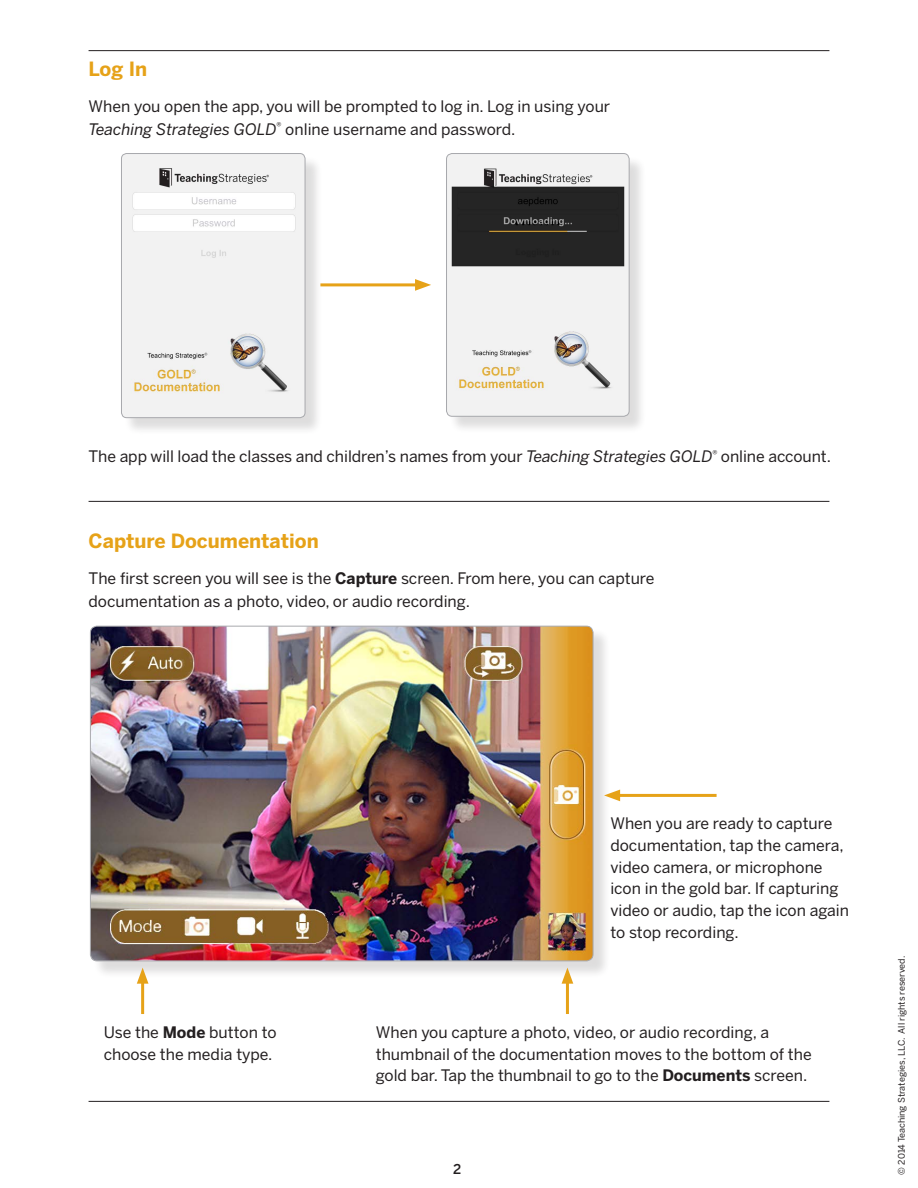
<style>
.page{position:relative;width:918px;height:1188px;background:#fff}
.page>*{position:absolute;margin:0;border:0;box-sizing:border-box;transform-origin:0 0}
.Benton_Bold-H2{font:700 19.5px "Benton Sans";color:#e6a218}
.Benton_Body{font:15.75px/22.5px "Benton Sans";color:#231f20}
.Benton_Instructions{font:15.75px/21.8px "Benton Sans";color:#231f20}
.t1{font:500 13.5px "Benton Sans";color:#231f20}
.t2{font:9px "Benton Sans";color:#231f20}
.s1{font-style:italic}
.s2{font-weight:700}
</style>
<div class="page">
<div style="left:448px;top:156px;width:199px;height:278px;background:#231f20;opacity:.15"></div>
<img style="left:447px;top:154px;width:182px;height:262px">
<div style="left:446px;top:153px;width:183px;height:263px;border:1px solid #a8a9ad;border-radius:6px"></div>
<div style="left:123px;top:156px;width:200px;height:279px;background:#231f20;opacity:.15"></div>
<img style="left:121px;top:154px;width:184px;height:264px">
<div style="left:121px;top:153px;width:184px;height:265px;border:1px solid #a8a9ad;border-radius:5px"></div>
<hr style="left:320px;top:283px;width:101px;height:3px;background:#e6a218">
<svg style="left:415px;top:279px;width:16px;height:12px"></svg>
<hr style="left:89px;top:50px;width:740px;height:1px;background:#231f20">
<hr style="left:89px;top:501px;width:740px;height:1px;background:#231f20">
<hr style="left:89px;top:1101px;width:740px;height:1px;background:#231f20">
<div style="left:92px;top:628px;width:519px;height:351px;background:#231f20;opacity:.15"></div>
<img style="left:90px;top:626px;width:503px;height:335px">
<hr style="left:614px;top:794px;width:103px;height:3px;background:#e6a218">
<svg style="left:604px;top:790px;width:16px;height:11px"></svg>
<hr style="left:141px;top:978px;width:3px;height:36px;background:#e6a218">
<svg style="left:137px;top:968px;width:12px;height:16px"></svg>
<hr style="left:566px;top:978px;width:3px;height:36px;background:#e6a218">
<svg style="left:562px;top:968px;width:11px;height:16px"></svg>
<p class="Benton_Bold-H2" style="left:89px;top:57px;width:60px">Log In</p>
<p class="Benton_Body" style="left:89px;top:95px;width:523px">When you open the app, you will be prompted to log in. Log in using your<br><span class="s1">Teaching Strategies GOLD</span><sup>®</sup> online username and password.</p>
<p class="Benton_Body" style="left:89px;top:445px;width:744px">The app will load the classes and children’s names from your <span class="s1">Teaching Strategies GOLD</span><sup>®</sup> online account.</p>
<p class="Benton_Bold-H2" style="left:89px;top:530px;width:232px">Capture Documentation</p>
<p class="Benton_Body" style="left:89px;top:567px;width:567px">The first screen you will see is the <span class="s2">Capture</span> screen. From here, you can capture documentation as a photo, video, or audio recording.</p>
<p class="Benton_Body" style="left:104px;top:1021px;width:175px">Use the <span class="s2">Mode</span> button to choose the media type.</p>
<p class="Benton_Instructions" style="left:610px;top:812px;width:240px">When you are ready to capture documentation, tap the camera, video camera, or microphone icon in the gold bar. If capturing video or audio, tap the icon again to stop recording.</p>
<p class="Benton_Instructions" style="left:376px;top:1021px;width:438px">When you capture a photo, video, or audio recording, a thumbnail of the documentation moves to the bottom of the gold bar. Tap the thumbnail to go to the <span class="s2">Documents</span> screen.</p>
<p class="t1" style="left:453px;top:1161px;width:10px">2</p>
<p class="t2" style="left:896px;top:1174px;width:220px;rotate:-90deg">© 2014 Teaching Strategies, LLC. All rights reserved.</p>
</div>
